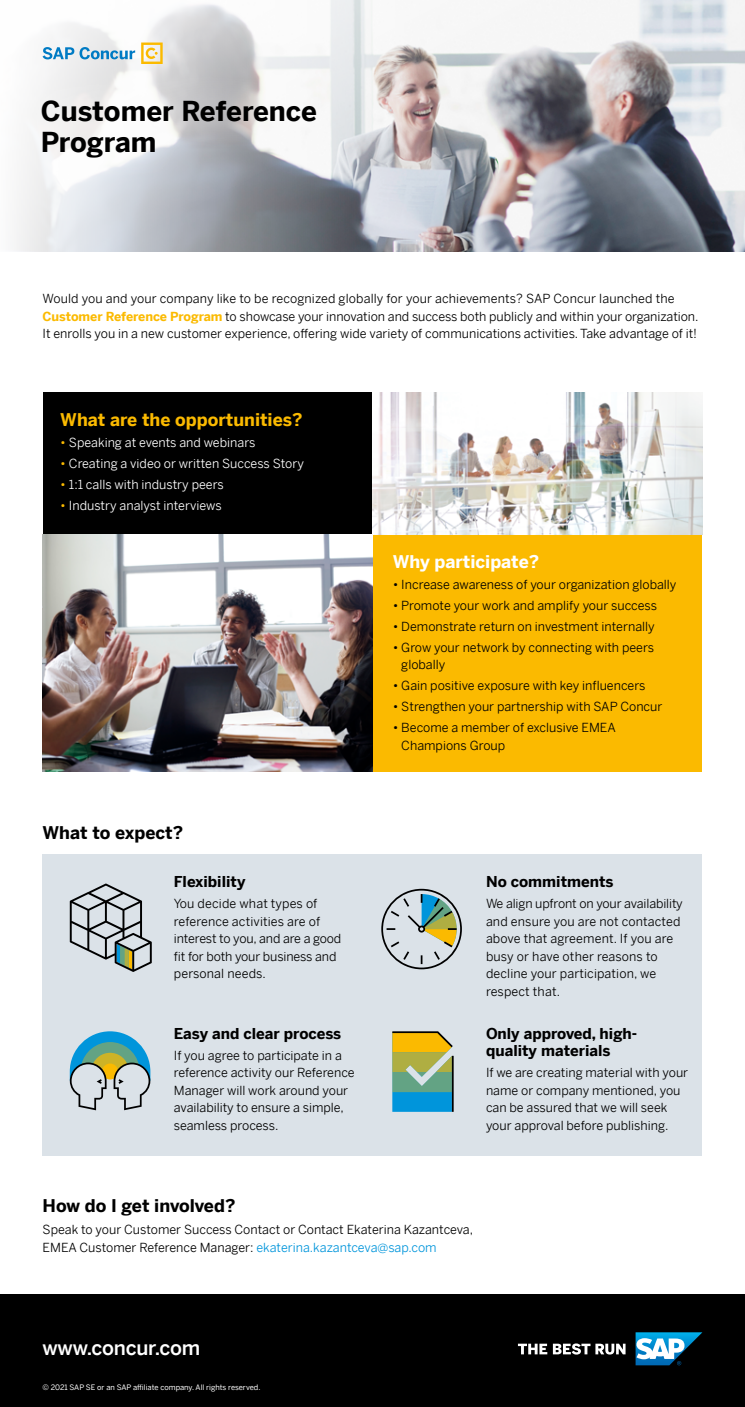
<style>
.page{position:relative;width:745px;height:1407px;background:#fff}
.page>*{position:absolute;margin:0;border:0;box-sizing:border-box;transform-origin:0 0}
._00____Title{font:700 27.5px/31.2px "Benton Sans";color:#000}
.t1{font:500 20px "Benton Sans";letter-spacing:-.01em;color:#fff}
.t2{font:700 17.5px "Benton Sans";color:#000}
.t3{font:700 17.5px "Benton Sans";color:#fbba00}
.t4{font:700 17.5px "Benton Sans";color:#fff}
.t5{font:700 15px/17.5px "Benton Sans";color:#000}
.t6{font:12.5px/17.5px "Benton Sans";color:#000}
.t7{font:12.5px "Benton Sans";color:#fff}
.t8{font:7.5px "Benton Sans";color:#fff}
.s1{font-weight:700;color:#fbba00}
.s2{color:#fbba00}
.s3{color:#0095db}
</style>
<div class="page">
<div style="left:0;top:1294px;width:744px;height:113px;background:#000"></div>
<div style="left:43px;top:854px;width:659px;height:301px;background:#dbe2e8"></div>
<div style="left:43px;top:392px;width:329px;height:142px;background:#000"></div>
<div style="left:372px;top:534px;width:330px;height:238px;background:#fbba00"></div>
<img style="left:654px;top:0;width:90px;height:251px">
<svg style="left:459px;top:0;width:195px;height:252px"></svg>
<svg style="left:15px;top:0;width:444px;height:252px"></svg>
<img style="left:372px;top:392px;width:330px;height:142px">
<img style="left:43px;top:534px;width:329px;height:238px">
<svg style="left:517px;top:1343px;width:108px;height:11px"></svg>
<svg style="left:635px;top:1332px;width:67px;height:33px"></svg>
<div style="left:10px;top:69px;width:336px;height:120px;background:#fff;opacity:.75"></div>
<svg style="left:392px;top:1031px;width:61px;height:81px;background:#82a777"></svg>
<svg style="left:381px;top:889px;width:80px;height:80px"></svg>
<svg style="left:70px;top:1031px;width:80px;height:79px"></svg>
<svg style="left:70px;top:883px;width:82px;height:89px"></svg>
<svg style="left:43px;top:47px;width:92px;height:12px"></svg>
<svg style="left:141px;top:43px;width:21px;height:21px"></svg>
<p class="_00____Title" style="left:41px;top:92px;width:277px">Customer Reference<br>Program</p>
<p class="t6" style="left:43px;top:288px;width:657px">Would you and your company like to be recognized globally for your achievements? SAP Concur launched the<br><span class="s1">Customer Reference Program</span> to showcase your innovation and success both publicly and within your organization.<br>It enrolls you in a new customer experience, offering wide variety of communications activities. Take advantage of it!</p>
<p class="t3" style="left:60px;top:404px;width:243px">What are the opportunities?</p>
<p class="t7" style="left:60px;top:432px;width:196px"><span class="s2">•</span> Speaking at events and webinars</p>
<p class="t7" style="left:60px;top:453px;width:245px"><span class="s2">•</span> Creating a video or written Success Story</p>
<p class="t7" style="left:60px;top:474px;width:165px"><span class="s2">•</span> 1:1 calls with industry peers</p>
<p class="t7" style="left:60px;top:495px;width:163px"><span class="s2">•</span> Industry analyst interviews</p>
<p class="t2" style="left:43px;top:817px;width:142px">What to expect?</p>
<p class="t5" style="left:174px;top:871px;width:73px">Flexibility</p>
<p class="t6" style="left:174px;top:893px;width:169px">You decide what types of reference activities are of interest to you, and are a good fit for both your business and personal needs.</p>
<p class="t5" style="left:174px;top:1023px;width:169px">Easy and clear process</p>
<p class="t6" style="left:174px;top:1045px;width:182px">If you agree to participate in a reference activity our Reference<br>Manager will work around your availability to ensure a simple, seamless process.</p>
<p class="t4" style="left:392px;top:546px;width:148px">Why participate?</p>
<p class="t6" style="left:392px;top:574px;width:285px">• Increase awareness of your organization globally</p>
<p class="t6" style="left:392px;top:595px;width:266px">• Promote your work and amplify your success</p>
<p class="t6" style="left:392px;top:616px;width:263px">• Demonstrate return on investment internally</p>
<p class="t6" style="left:401px;top:637px;width:254px;text-indent:-9px">• Grow your network by connecting with peers globally</p>
<p class="t6" style="left:392px;top:675px;width:254px">• Gain positive exposure with key influencers</p>
<p class="t6" style="left:392px;top:696px;width:271px">• Strengthen your partnership with SAP Concur</p>
<p class="t6" style="left:401px;top:717px;width:216px;text-indent:-9px">• Become a member of exclusive EMEA<br>Champions Group</p>
<p class="t5" style="left:485px;top:871px;width:129px">No commitments</p>
<p class="t6" style="left:485px;top:893px;width:198px">We align upfront on your availability and ensure you are not contacted above that agreement. If you are busy or have other reasons to decline your participation, we respect that.</p>
<p class="t5" style="left:485px;top:1023px;width:153px">Only approved, high&shy;quality materials</p>
<p class="t6" style="left:485px;top:1062px;width:203px">If we are creating material with your name or company mentioned, you can be assured that we will seek your approval before publishing.</p>
<p class="t2" style="left:43px;top:1190px;width:194px">How do I get involved?</p>
<p class="t6" style="left:43px;top:1218px;width:432px;line-height:18.4px">Speak to your Customer Success Contact or Contact Ekaterina Kazantceva,<br>EMEA Customer Reference Manager: <span class="s3">ekaterina.kazantceva@sap.com</span></p>
<p class="t1" style="left:43px;top:1330px;width:159px">www.concur.com</p>
<p class="t8" style="left:43px;top:1380px;width:219px">© 2021 SAP SE or an SAP affiliate company. All rights reserved.</p>
</div>
